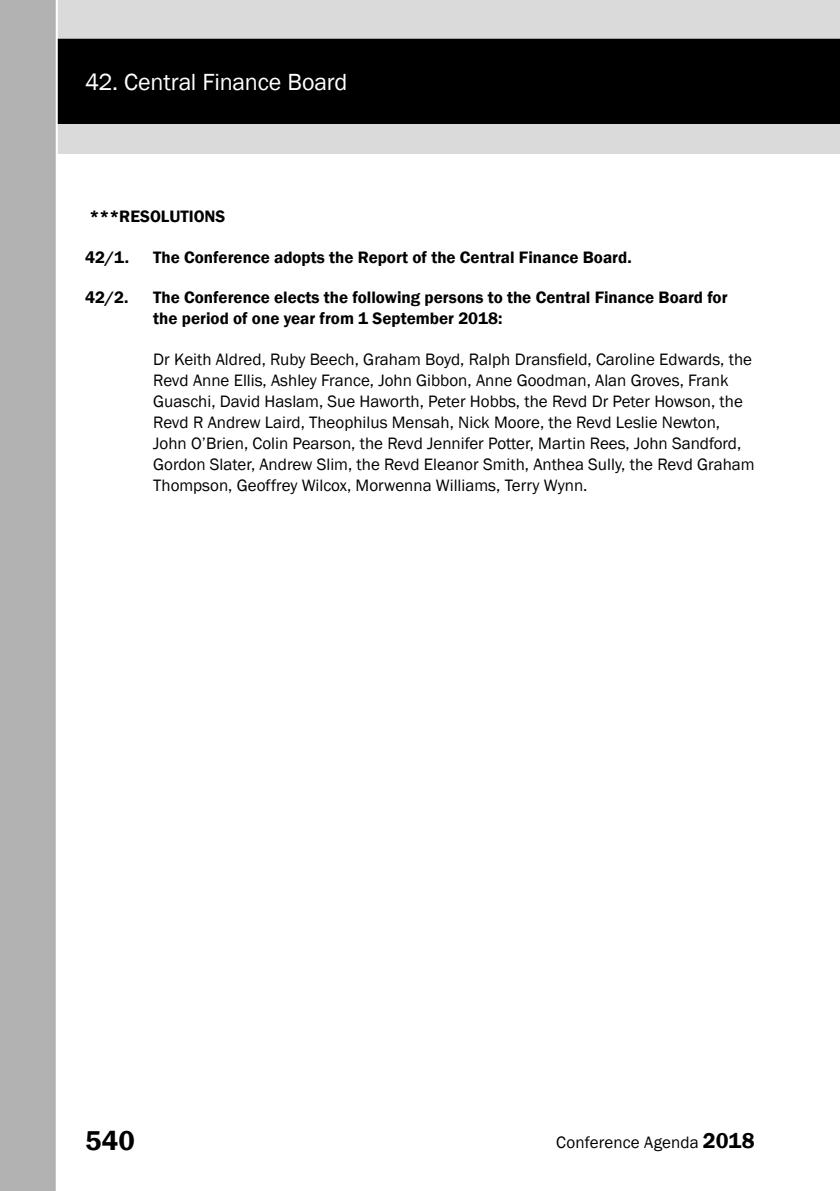
<style>
.page{position:relative;width:840px;height:1191px;background:#fff}
.page>*{position:absolute;margin:0;border:0;box-sizing:border-box;transform-origin:0 0}
.t1{font:600 28px "Franklin Gothic";color:#000}
.t2{font:24px "Franklin Gothic";letter-spacing:-.01em;color:#fff}
.t3{font:17px/21px "Franklin Gothic";color:#000}
.t4{font:600 17px/21px "Franklin Gothic";color:#000}
.s1{font-weight:600;font-size:22px}
</style>
<div class="page">
<div style="left:0;top:0;width:839px;height:154px;background:#dadada"></div>
<div style="left:58px;top:39px;width:781px;height:85px;background:#000"></div>
<div style="left:0;top:0;width:58px;height:1191px;background:#b3b2b2"></div>
<h2 class="t2" style="left:85px;top:67px;width:263px">42. Central Finance Board</h2>
<p class="t4" style="left:89px;top:206px;width:137px">***RESOLUTIONS</p>
<p class="t4" style="left:85px;top:247px;width:45px">42/1.</p>
<p class="t4" style="left:153px;top:247px;width:479px">The Conference adopts the Report of the Central Finance Board.</p>
<p class="t4" style="left:85px;top:287px;width:45px">42/2.</p>
<p class="t4" style="left:153px;top:287px;width:575px">The Conference elects the following persons to the Central Finance Board for the period of one year from 1 September 2018:</p>
<p class="t3" style="left:153px;top:349px;width:602px">Dr Keith Aldred, Ruby Beech, Graham Boyd, Ralph Dransfield, Caroline Edwards, the Revd Anne Ellis, Ashley France, John Gibbon, Anne Goodman, Alan Groves, Frank Guaschi, David Haslam, Sue Haworth, Peter Hobbs, the Revd Dr Peter Howson, the Revd R Andrew Laird, Theophilus Mensah, Nick Moore, the Revd Leslie Newton, John O’Brien, Colin Pearson, the Revd Jennifer Potter, Martin Rees, John Sandford, Gordon Slater, Andrew Slim, the Revd Eleanor Smith, Anthea Sully, the Revd Graham Thompson, Geoffrey Wilcox, Morwenna Williams, Terry Wynn.</p>
<h1 class="t1" style="left:85px;top:1123px;width:51px">540</h1>
<p class="t3" style="left:556px;top:1131px;width:200px">Conference Agenda <span class="s1">2018</span></p>
</div>
